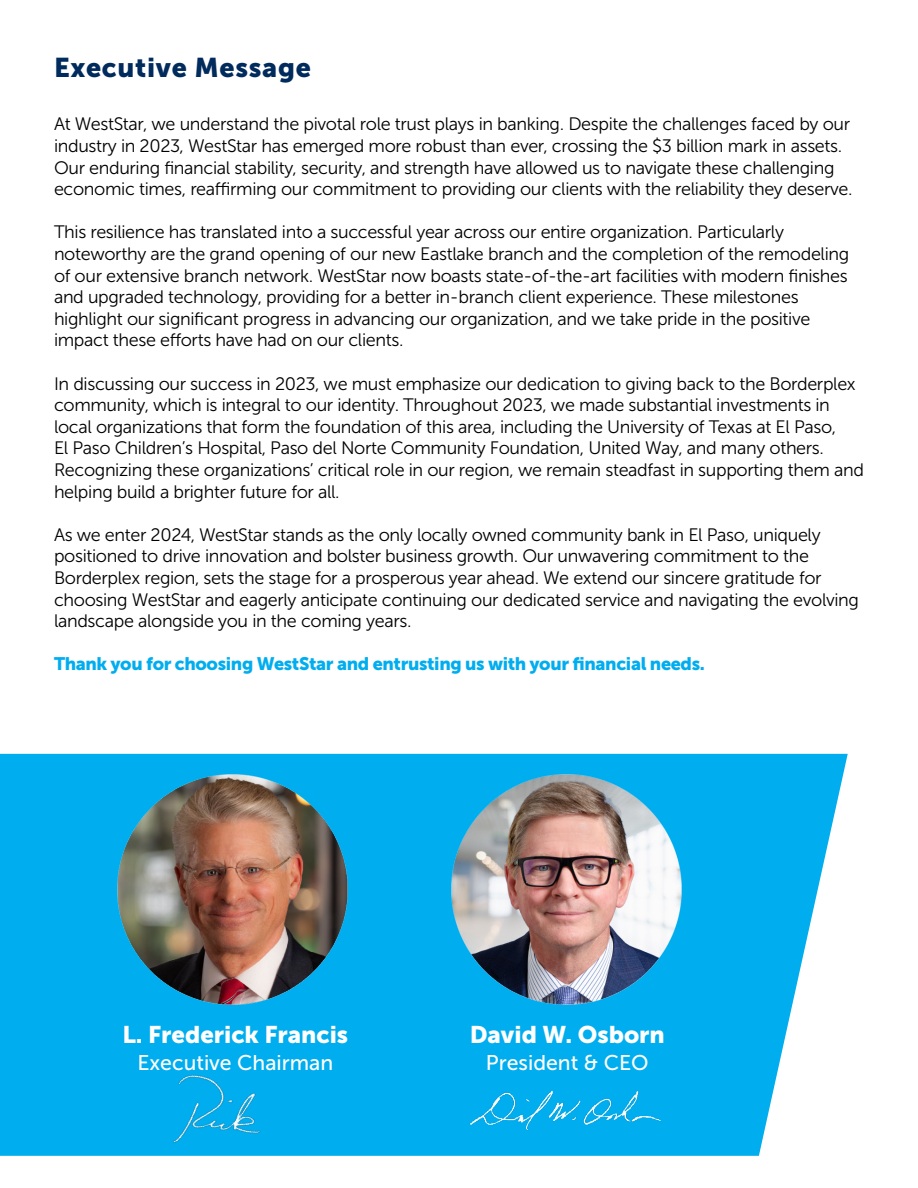
<style>
.page{position:relative;width:918px;height:1188px;background:#fff}
.page>*{position:absolute;margin:0;border:0;box-sizing:border-box;transform-origin:0 0}
.t1{font:27px "Museo Sans 900";letter-spacing:.025em;color:#002b5d}
.t2{font:24px "Museo Sans 900";color:#fff}
.t3{font:21.3px "Museo Sans 500";color:#fff}
.t4{font:18px/21.6px "Museo Sans 300";letter-spacing:-.02em;color:#000}
.t5{font:18px "Museo Sans 900";letter-spacing:-.02em;color:#00adef}
</style>
<div class="page">
<svg style="left:0;top:754px;width:848px;height:402px;background:#16b4f0"></svg>
<img style="left:449px;top:772px;width:235px;height:235px">
<img style="left:468px;top:1085px;width:196px;height:50px">
<img style="left:116px;top:772px;width:234px;height:235px">
<img style="left:146px;top:1053px;width:135px;height:103px">
<h1 class="t1" style="left:54px;top:52px;width:258px">Executive Message</h1>
<p class="t4" style="left:54px;top:114px;width:800px">At WestStar, we understand the pivotal role trust plays in banking. Despite the challenges faced by our industry in 2023, WestStar has emerged more robust than ever, crossing the $3 billion mark in assets.<br>Our enduring financial stability, security, and strength have allowed us to navigate these challenging economic times, reaffirming our commitment to providing our clients with the reliability they deserve.</p>
<p class="t4" style="left:54px;top:222px;width:797px">This resilience has translated into a successful year across our entire organization. Particularly noteworthy are the grand opening of our new Eastlake branch and the completion of the remodeling of our extensive branch network. WestStar now boasts state-of-the-art facilities with modern finishes and upgraded technology, providing for a better in-branch client experience. These milestones highlight our significant progress in advancing our organization, and we take pride in the positive impact these efforts have had on our clients.</p>
<p class="t4" style="left:54px;top:373px;width:812px">In discussing our success in 2023, we must emphasize our dedication to giving back to the Borderplex community, which is integral to our identity. Throughout 2023, we made substantial investments in local organizations that form the foundation of this area, including the University of Texas at El Paso,<br>El Paso Children’s Hospital, Paso del Norte Community Foundation, United Way, and many others.<br>Recognizing these organizations’ critical role in our region, we remain steadfast in supporting them and helping build a brighter future for all.</p>
<p class="t4" style="left:54px;top:524px;width:807px">As we enter 2024, WestStar stands as the only locally owned community bank in El Paso, uniquely positioned to drive innovation and bolster business growth. Our unwavering commitment to the Borderplex region, sets the stage for a prosperous year ahead. We extend our sincere gratitude for choosing WestStar and eagerly anticipate continuing our dedicated service and navigating the evolving landscape alongside you in the coming years.</p>
<p class="t5" style="left:54px;top:654px;width:652px">Thank you for choosing WestStar and entrusting us with your financial needs.</p>
<h2 class="t2" style="left:122px;top:1021px;width:227px">L. Frederick Francis</h2>
<p class="t3" style="left:137px;top:1051px;width:197px">Executive Chairman</p>
<h2 class="t2" style="left:470px;top:1021px;width:197px">David W. Osborn</h2>
<p class="t3" style="left:486px;top:1051px;width:164px">President &amp; CEO</p>
</div>
